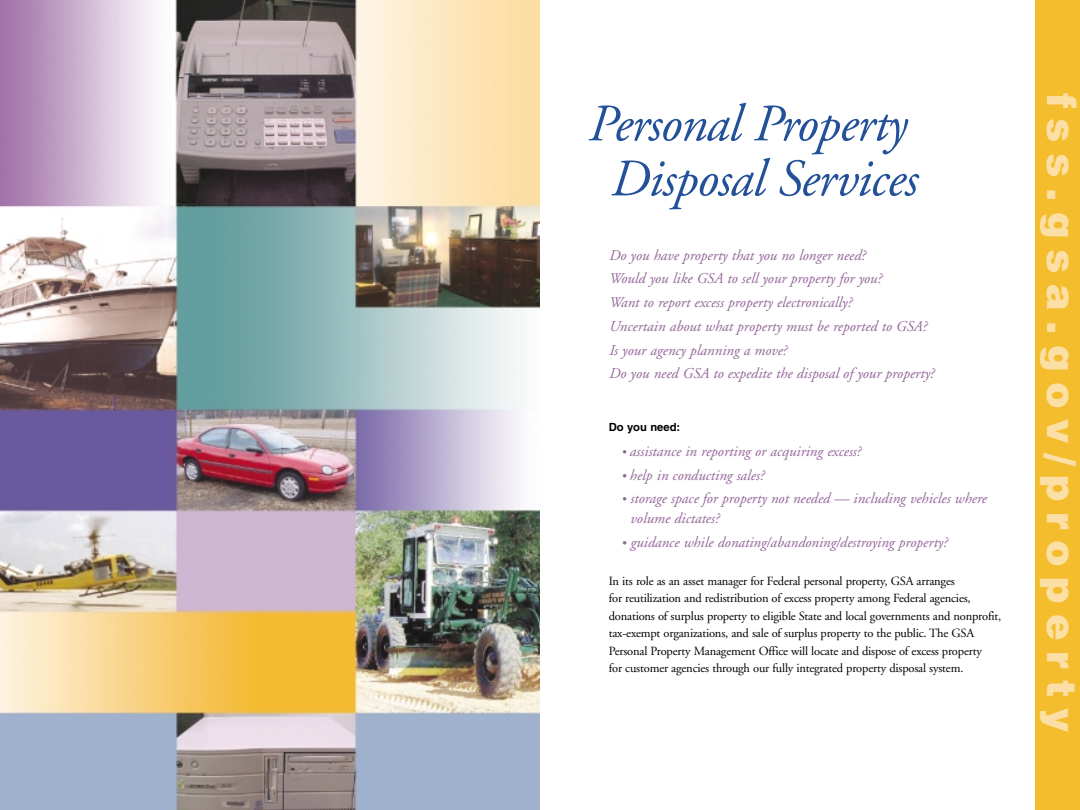
<style>
.page{position:relative;width:1080px;height:810px;background:#fff}
.page>*{position:absolute;margin:0;border:0;box-sizing:border-box;transform-origin:0 0}
.t1{font:italic 52.5px/55px "Adobe Garamond";letter-spacing:-.02em;color:#235199;text-align:center}
.t2{font:900 40px "Helvetica";letter-spacing:.26em;color:#fcdfa4}
.t3{font:italic 15px/23.8px "Adobe Garamond";color:#94659a}
.t4{font:12.5px/17.5px "Adobe Garamond";letter-spacing:-.015em;color:#000}
.t5{font:700 11.25px "Helvetica";color:#000}
.s1{font-size:12.5px}
</style>
<div class="page">
<div style="left:1035px;top:0;width:45px;height:810px;background:#f4bd2d"></div>
<img style="left:0;top:0;width:540px;height:810px">
<h1 class="t1" style="left:586px;top:101px;width:331px">Personal Property<br>Disposal Services</h1>
<p class="t3" style="left:609px;top:244px;width:327px">Do you have property that you no longer need?<br>Would you like GSA to sell your property for you?<br>Want to report excess property electronically?<br>Uncertain about what property must be reported to GSA?<br>Is your agency planning a move?<br>Do you need GSA to expedite the disposal of your property?</p>
<p class="t5" style="left:609px;top:423px;width:73px">Do you need:</p>
<p class="t3" style="left:621px;top:441px;width:241px"><span class="s1">•</span> assistance in reporting or acquiring excess?</p>
<p class="t3" style="left:621px;top:464px;width:144px"><span class="s1">•</span> help in conducting sales?</p>
<p class="t3" style="left:630px;top:490px;width:358px;line-height:20px;text-indent:-9px"><span class="s1">•</span> storage space for property not needed — including vehicles where volume dictates?</p>
<p class="t3" style="left:621px;top:532px;width:328px"><span class="s1">•</span> guidance while donating/abandoning/destroying property?</p>
<p class="t4" style="left:609px;top:573px;width:394px">In its role as an asset manager for Federal personal property, GSA arranges<br>for reutilization and redistribution of excess property among Federal agencies, donations of surplus property to eligible State and local governments and nonprofit, tax-exempt organizations, and sale of surplus property to the public. The GSA Personal Property Management Office will locate and dispose of excess property<br>for customer agencies through our fully integrated property disposal system.</p>
<h2 class="t2" style="left:1076px;top:92px;width:641px;rotate:90deg">fss.gsa.gov/property</h2>
</div>
